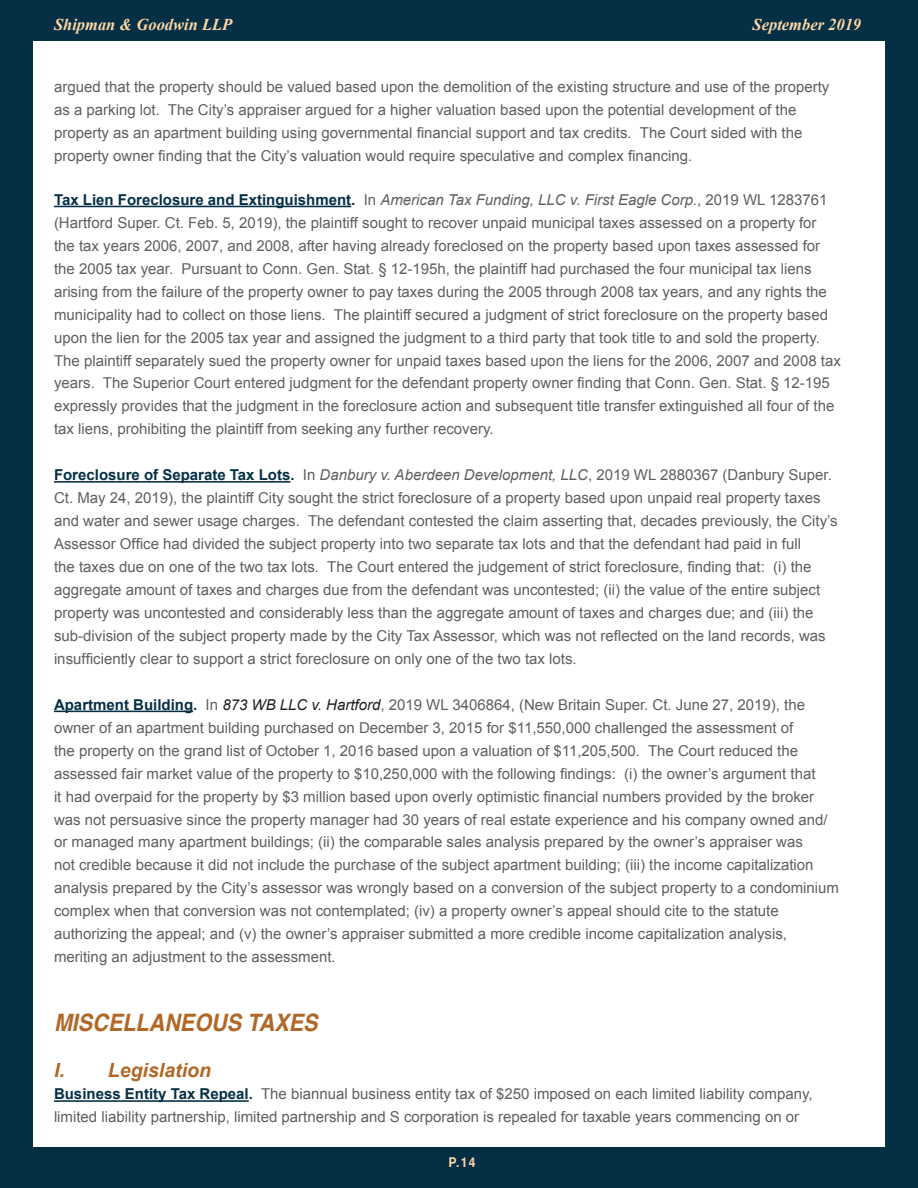
<style>
.page{position:relative;width:918px;height:1188px;background:#fff}
.page>*{position:absolute;margin:0;border:0;box-sizing:border-box;transform-origin:0 0}
.t1{font:italic 700 24px "Helvetica";color:#b16827;scale:.9 1}
.t2{font:italic 700 19.5px "Arial";color:#b16827}
.t3{font:italic 700 16.5px "Times New Roman";color:#fed7a6}
.t4{font:15px/23px "Arial";color:#5f5f62}
.t5{font:700 13.5px "Helvetica";color:#fed7a6;scale:.9 1}
.s1{font-weight:700;color:#052f45}
.s2{font-style:italic}
.s3{font-style:italic;color:#231f20}
</style>
<div class="page">
<div style="left:0;top:1148px;width:918px;height:40px;background:#052f45"></div>
<div style="left:0;top:0;width:918px;height:40px;background:#052f45"></div>
<div style="left:885px;top:0;width:33px;height:1188px;background:#052f45"></div>
<div style="left:0;top:0;width:33px;height:1188px;background:#052f45"></div>
<hr style="left:54px;top:206px;width:297px;height:1px;background:#052f45">
<hr style="left:54px;top:481px;width:236px;height:2px;background:#052f45">
<hr style="left:54px;top:711px;width:139px;height:1px;background:#052f45">
<hr style="left:54px;top:1100px;width:195px;height:2px;background:#052f45">
<p class="t3" style="left:54px;top:13px;width:180px">Shipman &amp; Goodwin LLP</p>
<p class="t3" style="left:753px;top:13px;width:110px">September 2019</p>
<p class="t4" style="left:54px;top:75px;width:777px">argued that the property should be valued based upon the demolition of the existing structure and use of the property as a parking lot. The City’s appraiser argued for a higher valuation based upon the potential development of the property as an apartment building using governmental financial support and tax credits. The Court sided with the property owner finding that the City’s valuation would require speculative and complex financing.</p>
<p class="t4" style="left:54px;top:188px;width:788px"><span class="s1">Tax Lien Foreclosure and Extinguishment.</span> In <span class="s2">American Tax Funding, LLC v. First Eagle Corp.</span>, 2019 WL 1283761 (Hartford Super. Ct. Feb. 5, 2019), the plaintiff sought to recover unpaid municipal taxes assessed on a property for the tax years 2006, 2007, and 2008, after having already foreclosed on the property based upon taxes assessed for the 2005 tax year. Pursuant to Conn. Gen. Stat. § 12-195h, the plaintiff had purchased the four municipal tax liens arising from the failure of the property owner to pay taxes during the 2005 through 2008 tax years, and any rights the municipality had to collect on those liens. The plaintiff secured a judgment of strict foreclosure on the property based upon the lien for the 2005 tax year and assigned the judgment to a third party that took title to and sold the property.<br>The plaintiff separately sued the property owner for unpaid taxes based upon the liens for the 2006, 2007 and 2008 tax years. The Superior Court entered judgment for the defendant property owner finding that Conn. Gen. Stat. § 12-195 expressly provides that the judgment in the foreclosure action and subsequent title transfer extinguished all four of the tax liens, prohibiting the plaintiff from seeking any further recovery.</p>
<p class="t4" style="left:54px;top:464px;width:785px"><span class="s1">Foreclosure of Separate Tax Lots.</span> In <span class="s2">Danbury v. Aberdeen Development, LLC</span>, 2019 WL 2880367 (Danbury Super.<br>Ct. May 24, 2019), the plaintiff City sought the strict foreclosure of a property based upon unpaid real property taxes and water and sewer usage charges. The defendant contested the claim asserting that, decades previously, the City’s Assessor Office had divided the subject property into two separate tax lots and that the defendant had paid in full<br>the taxes due on one of the two tax lots. The Court entered the judgement of strict foreclosure, finding that: (i) the aggregate amount of taxes and charges due from the defendant was uncontested; (ii) the value of the entire subject property was uncontested and considerably less than the aggregate amount of taxes and charges due; and (iii) the sub-division of the subject property made by the City Tax Assessor, which was not reflected on the land records, was insufficiently clear to support a strict foreclosure on only one of the two tax lots.</p>
<p class="t4" style="left:54px;top:693px;width:787px"><span class="s1">Apartment Building.</span> In <span class="s3">873 WB LLC v. Hartford</span>, 2019 WL 3406864, (New Britain Super. Ct. June 27, 2019), the owner of an apartment building purchased on December 3, 2015 for $11,550,000 challenged the assessment of<br>the property on the grand list of October 1, 2016 based upon a valuation of $11,205,500. The Court reduced the assessed fair market value of the property to $10,250,000 with the following findings: (i) the owner’s argument that<br>it had overpaid for the property by $3 million based upon overly optimistic financial numbers provided by the broker was not persuasive since the property manager had 30 years of real estate experience and his company owned and/ or managed many apartment buildings; (ii) the comparable sales analysis prepared by the owner’s appraiser was<br>not credible because it did not include the purchase of the subject apartment building; (iii) the income capitalization analysis prepared by the City’s assessor was wrongly based on a conversion of the subject property to a condominium complex when that conversion was not contemplated; (iv) a property owner’s appeal should cite to the statute authorizing the appeal; and (v) the owner’s appraiser submitted a more credible income capitalization analysis, meriting an adjustment to the assessment.</p>
<p class="t1" style="left:54px;top:1002px;width:294px">MISCELLANEOUS TAXES</p>
<p class="t2" style="left:54px;top:1057px;width:158px">I. Legislation</p>
<p class="t4" style="left:54px;top:1083px;width:760px"><span class="s1">Business Entity Tax Repeal.</span> The biannual business entity tax of $250 imposed on each limited liability company, limited liability partnership, limited partnership and S corporation is repealed for taxable years commencing on or</p>
<p class="t5" style="left:448px;top:1151px;width:32px">P.14</p>
</div>
